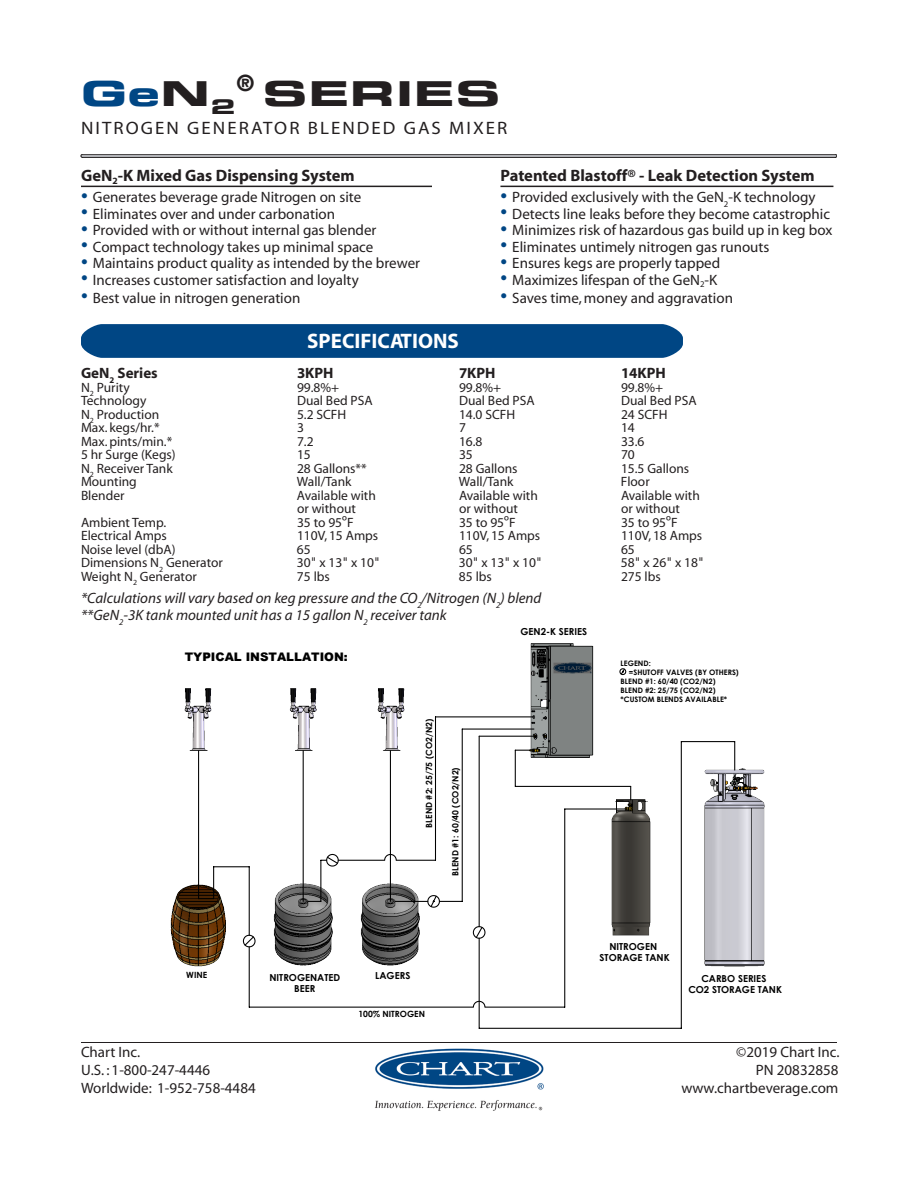
<style>
.page{position:relative;width:918px;height:1188px;background:#fff}
.page>*{position:absolute;margin:0;border:0;box-sizing:border-box;transform-origin:0 0}
.t1{font:34.5px "Eurostile LT Bold Extended Two";letter-spacing:.025em;color:#231f20;scale:1.25 1}
.t2{font:700 21px "Myriad";color:#fff}
.t3{font:18px "Myriad";letter-spacing:.11em;color:#231f20;scale:1.05 1}
.t4{font:700 16.5px "Myriad";color:#231f20}
.t5{font:15px/18px "Myriad";color:#231f20}
.t6{font:italic 15px/16.5px "Myriad";color:#231f20}
.t7{font:700 15px "Myriad";color:#231f20}
.t8{font:13.5px "Myriad";color:#231f20}
.t9{font:900 11.85px "Arial";color:#000}
.t10{font:700 9.6px/11.1px "Century Gothic";color:#000;text-align:center}
.t11{font:700 8.55px "Century Gothic";color:#000}
.t12{font:700 7.5px "Century Gothic";color:#000}
.s1{color:#004684}
.s2{font-size:24px;color:#004684}
.s3{font-family:"Helvetica Neue"}
</style>
<div class="page">
<hr style="left:81px;top:1042px;width:756px;height:1px;background:#231f20">
<img style="left:375px;top:1048px;width:169px;height:63px">
<svg style="left:81px;top:154px;width:756px;height:4px;background:#78787a"></svg>
<hr style="left:81px;top:186px;width:351px;height:1px;background:#231f20">
<hr style="left:500px;top:186px;width:333px;height:1px;background:#231f20">
<svg style="left:81px;top:324px;width:602px;height:34px;background:#064a86"></svg>
<img style="left:736px;top:768px;width:29px;height:199px">
<img style="left:170px;top:884px;width:28px;height:83px">
<img style="left:184px;top:688px;width:14px;height:63px">
<img style="left:530px;top:643px;width:64px;height:25px">
<svg style="left:198px;top:668px;width:538px;height:361px"></svg>
<svg style="left:394px;top:728px;width:238px;height:211px"></svg>
<h1 class="t1" style="left:81px;top:69px;width:337px"><span class="s1">Ge</span>N<sub>2</sub><sup>®</sup> SERIES</h1>
<p class="t3" style="left:81px;top:120px;width:408px">NITROGEN GENERATOR BLENDED GAS MIXER</p>
<p class="t4" style="left:81px;top:167px;width:275px">GeN<sub>2</sub>-K Mixed Gas Dispensing System</p>
<p class="t5" style="left:81px;top:189px;width:282px"><span class="s2">•</span> Generates beverage grade Nitrogen on site</p>
<p class="t5" style="left:81px;top:205px;width:256px"><span class="s2">•</span> Eliminates over and under carbonation</p>
<p class="t5" style="left:81px;top:222px;width:297px"><span class="s2">•</span> Provided with or without internal gas blender</p>
<p class="t5" style="left:81px;top:238px;width:294px"><span class="s2">•</span> Compact technology takes up minimal space</p>
<p class="t5" style="left:81px;top:255px;width:341px"><span class="s2">•</span> Maintains product quality as intended by the brewer</p>
<p class="t5" style="left:81px;top:271px;width:279px"><span class="s2">•</span> Increases customer satisfaction and loyalty</p>
<p class="t5" style="left:81px;top:289px;width:221px"><span class="s2">•</span> Best value in nitrogen generation</p>
<h2 class="t2" style="left:307px;top:330px;width:153px">SPECIFICATIONS</h2>
<p class="t4" style="left:500px;top:167px;width:316px">Patented Blastoff® - Leak Detection System</p>
<p class="t5" style="left:500px;top:189px;width:317px"><span class="s2">•</span> Provided exclusively with the GeN<sub>2</sub>-K technology</p>
<p class="t5" style="left:500px;top:205px;width:331px"><span class="s2">•</span> Detects line leaks before they become catastrophic</p>
<p class="t5" style="left:500px;top:222px;width:333px"><span class="s2">•</span> Minimizes risk of hazardous gas build up in keg box</p>
<p class="t5" style="left:500px;top:238px;width:270px"><span class="s2">•</span> Eliminates untimely nitrogen gas runouts</p>
<p class="t5" style="left:500px;top:255px;width:221px"><span class="s2">•</span> Ensures kegs are properly tapped</p>
<p class="t5" style="left:500px;top:271px;width:218px"><span class="s2">•</span> Maximizes lifespan of the GeN<sub>2</sub>-K</p>
<p class="t5" style="left:500px;top:289px;width:234px"><span class="s2">•</span> Saves time, money and aggravation</p>
<p class="t7" style="left:81px;top:365px;width:78px">GeN<sub>2</sub> Series</p>
<p class="t7" style="left:297px;top:365px;width:38px">3KPH</p>
<p class="t7" style="left:459px;top:365px;width:38px">7KPH</p>
<p class="t7" style="left:621px;top:365px;width:46px">14KPH</p>
<p class="t8" style="left:81px;top:380px;width:50px">N<sub>2</sub> Purity</p>
<p class="t8" style="left:297px;top:380px;width:44px">99.8%+</p>
<p class="t8" style="left:459px;top:380px;width:44px">99.8%+</p>
<p class="t8" style="left:621px;top:380px;width:44px">99.8%+</p>
<p class="t8" style="left:81px;top:394px;width:67px">Technology</p>
<p class="t8" style="left:297px;top:394px;width:77px">Dual Bed PSA</p>
<p class="t8" style="left:459px;top:394px;width:77px">Dual Bed PSA</p>
<p class="t8" style="left:621px;top:394px;width:77px">Dual Bed PSA</p>
<p class="t8" style="left:81px;top:407px;width:80px">N<sub>2</sub> Production</p>
<p class="t8" style="left:297px;top:407px;width:51px">5.2 SCFH</p>
<p class="t8" style="left:459px;top:407px;width:58px">14.0 SCFH</p>
<p class="t8" style="left:621px;top:407px;width:48px">24 SCFH</p>
<p class="t8" style="left:81px;top:421px;width:80px">Max. kegs/hr.*</p>
<p class="t8" style="left:297px;top:421px;width:8px">3</p>
<p class="t8" style="left:459px;top:421px;width:8px">7</p>
<p class="t8" style="left:621px;top:421px;width:15px">14</p>
<p class="t8" style="left:81px;top:434px;width:93px">Max. pints/min.*</p>
<p class="t8" style="left:297px;top:434px;width:18px">7.2</p>
<p class="t8" style="left:459px;top:434px;width:25px">16.8</p>
<p class="t8" style="left:621px;top:434px;width:25px">33.6</p>
<p class="t8" style="left:81px;top:448px;width:96px">5 hr Surge (Kegs)</p>
<p class="t8" style="left:297px;top:448px;width:15px">15</p>
<p class="t8" style="left:459px;top:448px;width:15px">35</p>
<p class="t8" style="left:621px;top:448px;width:15px">70</p>
<p class="t8" style="left:81px;top:461px;width:93px">N<sub>2</sub> Receiver Tank</p>
<p class="t8" style="left:297px;top:461px;width:71px">28 Gallons**</p>
<p class="t8" style="left:459px;top:461px;width:60px">28 Gallons</p>
<p class="t8" style="left:621px;top:461px;width:70px">15.5 Gallons</p>
<p class="t8" style="left:81px;top:475px;width:57px">Mounting</p>
<p class="t8" style="left:297px;top:475px;width:56px">Wall/Tank</p>
<p class="t8" style="left:459px;top:475px;width:56px">Wall/Tank</p>
<p class="t8" style="left:621px;top:475px;width:30px">Floor</p>
<p class="t8" style="left:81px;top:488px;width:45px">Blender</p>
<p class="t8" style="left:297px;top:488px;width:80px">Available with</p>
<p class="t8" style="left:459px;top:488px;width:80px">Available with</p>
<p class="t8" style="left:621px;top:488px;width:80px">Available with</p>
<p class="t8" style="left:297px;top:502px;width:61px">or without</p>
<p class="t8" style="left:459px;top:502px;width:61px">or without</p>
<p class="t8" style="left:621px;top:502px;width:61px">or without</p>
<p class="t8" style="left:81px;top:515px;width:87px">Ambient Temp.</p>
<p class="t8" style="left:297px;top:515px;width:58px">35 to 95ºF</p>
<p class="t8" style="left:459px;top:515px;width:58px">35 to 95ºF</p>
<p class="t8" style="left:621px;top:515px;width:58px">35 to 95ºF</p>
<p class="t8" style="left:81px;top:529px;width:88px">Electrical Amps</p>
<p class="t8" style="left:297px;top:529px;width:83px">110V, 15 Amps</p>
<p class="t8" style="left:459px;top:529px;width:83px">110V, 15 Amps</p>
<p class="t8" style="left:621px;top:529px;width:83px">110V, 18 Amps</p>
<p class="t8" style="left:81px;top:542px;width:96px">Noise level (dbA)</p>
<p class="t8" style="left:297px;top:542px;width:15px">65</p>
<p class="t8" style="left:459px;top:542px;width:15px">65</p>
<p class="t8" style="left:621px;top:542px;width:15px">65</p>
<p class="t8" style="left:81px;top:556px;width:143px">Dimensions N<sub>2</sub> Generator</p>
<p class="t8" style="left:297px;top:556px;width:84px">30<span class="s3">"</span> x 13<span class="s3">"</span> x 10<span class="s3">"</span></p>
<p class="t8" style="left:459px;top:556px;width:84px">30<span class="s3">"</span> x 13<span class="s3">"</span> x 10<span class="s3">"</span></p>
<p class="t8" style="left:621px;top:556px;width:84px">58<span class="s3">"</span> x 26<span class="s3">"</span> x 18<span class="s3">"</span></p>
<p class="t8" style="left:81px;top:569px;width:117px">Weight N<sub>2</sub> Generator</p>
<p class="t8" style="left:297px;top:569px;width:34px">75 lbs</p>
<p class="t8" style="left:459px;top:569px;width:34px">85 lbs</p>
<p class="t8" style="left:621px;top:569px;width:41px">275 lbs</p>
<p class="t6" style="left:81px;top:591px;width:462px">*Calculations will vary based on keg pressure and the CO<sub>2</sub>/Nitrogen (N<sub>2</sub>) blend **GeN<sub>2</sub>-3K tank mounted unit has a 15 gallon N<sub>2</sub> receiver tank</p>
<p class="t9" style="left:185px;top:648px;width:165px">TYPICAL INSTALLATION:</p>
<p class="t11" style="left:422px;top:828px;width:110px;rotate:-90deg">BLEND #2: 25/75 (CO2/N2)</p>
<p class="t11" style="left:449px;top:876px;width:110px;rotate:-90deg">BLEND #1: 60/40 (CO2/N2)</p>
<p class="t11" style="left:186px;top:968px;width:22px">WINE</p>
<p class="t10" style="left:269px;top:971px;width:72px">NITROGENATED<br>BEER</p>
<p class="t10" style="left:375px;top:969px;width:37px">LAGERS</p>
<p class="t11" style="left:358px;top:1008px;width:68px">100% NITROGEN</p>
<p class="t10" style="left:520px;top:626px;width:68px">GEN2-K SERIES</p>
<p class="t12" style="left:621px;top:657px;width:32px">LEGEND:</p>
<p class="t12" style="left:629px;top:666px;width:111px">=SHUTOFF VALVES (BY OTHERS)</p>
<p class="t12" style="left:621px;top:675px;width:96px">BLEND #1: 60/40 (CO2/N2)</p>
<p class="t12" style="left:621px;top:684px;width:96px">BLEND #2: 25/75 (CO2/N2)</p>
<p class="t12" style="left:621px;top:693px;width:108px">*CUSTOM BLENDS AVAILABLE*</p>
<p class="t10" style="left:600px;top:940px;width:72px">NITROGEN<br>STORAGE TANK</p>
<p class="t10" style="left:688px;top:973px;width:95px">CARBO SERIES<br>CO2 STORAGE TANK</p>
<p class="t5" style="left:81px;top:1044px;width:176px">Chart Inc.<br>U.S. : 1-800-247-4446<br>Worldwide: 1-952-758-4484</p>
<p class="t5" style="left:682px;top:1044px;width:160px;text-align:right">©2019 Chart Inc.<br>PN 20832858 www.chartbeverage.com</p>
</div>
